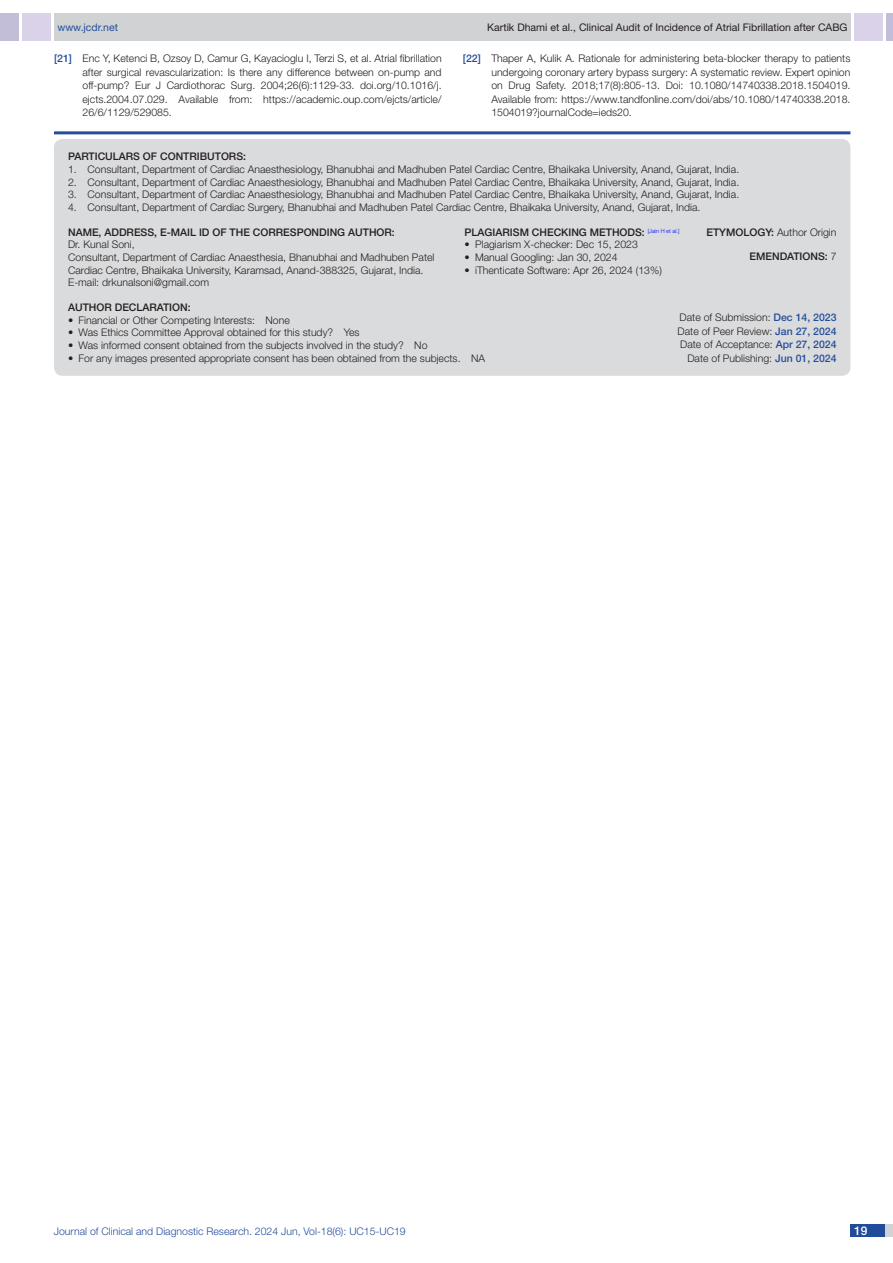
<style>
.page{position:relative;width:893px;height:1263px;background:#fff}
.page>*{position:absolute;margin:0;border:0;box-sizing:border-box;transform-origin:0 0}
.t1{font:500 12px "Helvetica Neue";color:#fff}
.Partic_Contri_Txt{font:300 10.5px/13.5px "Helvetica Neue";color:#231f20;text-align:justify}
.Partic_Contri_Head{font:500 10.5px "Helvetica Neue";color:#231f20}
.tb_txt{font:300 10.5px "Helvetica Neue";color:#231f20}
.t2{font:10.5px "Helvetica Neue";color:#231f20}
.t3{font:300 10.5px "Helvetica Neue";color:#244e9b}
.Partic_Contri_Head-2{font:300 10.5px "Helvetica Neue";color:#231f20}
.t4{font:10.5px "Helvetica Neue";color:#244e9b}
.Partic_Contri_Head-3{font:300 5.7px "Helvetica Neue";color:#00f}
.s1{font-weight:500;color:#244e9b}
.s2{font-weight:500;font-size:10.5px;color:#231f20}
.s3{font-weight:500}
.s4{font-weight:300}
</style>
<div class="page">
<div style="left:54px;top:13px;width:796px;height:28px;background:#d1d2d4"></div>
<div style="left:0;top:13px;width:19px;height:28px;background:#c2bed7"></div>
<div style="left:22px;top:13px;width:29px;height:28px;background:#d9d2e8"></div>
<div style="left:886px;top:13px;width:7px;height:28px;background:#c2bed7"></div>
<div style="left:854px;top:13px;width:29px;height:28px;background:#d9d2e8"></div>
<div style="left:850px;top:1224px;width:43px;height:13px;background:#d1d2d4"></div>
<div style="left:850px;top:1224px;width:35px;height:13px;background:#214c99"></div>
<hr style="left:54px;top:131px;width:796px;height:3px;background:#244e9b">
<div style="left:54px;top:139px;width:796px;height:237px;background:#dadbdc;border-radius:9px"></div>
<p class="t4" style="left:57px;top:21px;width:62px">www.jcdr.net</p>
<p class="t2" style="left:487px;top:21px;width:362px">Kartik Dhami et al., Clinical Audit of Incidence of Atrial Fibrillation after CABG</p>
<p class="Partic_Contri_Txt" style="left:82px;top:52px;width:361px;text-indent:-28px"><span class="s1">[21]</span> Enc Y, Ketenci B, Ozsoy D, Camur G, Kayacioglu I, Terzi S, et al. Atrial fibrillation after surgical revascularization: Is there any difference between on-pump and off-pump? Eur J Cardiothorac Surg. 2004;26(6):1129-33. doi.org/10.1016/j. ejcts.2004.07.029. Available from: https://academic.oup.com/ejcts/article/ 26/6/1129/529085.</p>
<p class="Partic_Contri_Txt" style="left:491px;top:52px;width:361px;text-indent:-28px"><span class="s1">[22]</span> Thaper A, Kulik A. Rationale for administering beta-blocker therapy to patients undergoing coronary artery bypass surgery: A systematic review. Expert opinion on Drug Safety. 2018;17(8):805-13. Doi: 10.1080/14740338.2018.1504019.<br>Available from: https://www.tandfonline.com/doi/abs/10.1080/14740338.2018.<br>1504019?journalCode=ieds20.</p>
<p class="Partic_Contri_Head" style="left:68px;top:150px;width:107px">PARTI CULARS OF CONTRI</p>
<p class="Partic_Contri_Head" style="left:200px;top:150px;width:16px">BUTOR</p>
<p class="Partic_Contri_Head" style="left:236px;top:150px;width:11px">S:</p>
<p class="Partic_Contri_Txt" style="left:68px;top:162px;width:673px">1. Consultant, Department of Cardiac Anaesthesiology, Bhanubhai and Madhuben Patel Cardiac Centre, Bhaikaka University, Anand, Gujarat, India.</p>
<p class="Partic_Contri_Txt" style="left:68px;top:175px;width:673px">2. Consultant, Department of Cardiac Anaesthesiology, Bhanubhai and Madhuben Patel Cardiac Centre, Bhaikaka University, Anand, Gujarat, India.</p>
<p class="Partic_Contri_Txt" style="left:68px;top:187px;width:673px">3. Consultant, Department of Cardiac Anaesthesiology, Bhanubhai and Madhuben Patel Cardiac Centre, Bhaikaka University, Anand, Gujarat, India.</p>
<p class="Partic_Contri_Txt" style="left:68px;top:200px;width:634px">4. Consultant, Department of Cardiac Surgery, Bhanubhai and Madhuben Patel Cardiac Centre, Bhaikaka University, Anand, Gujarat, India.</p>
<p class="Partic_Contri_Head" style="left:465px;top:226px;width:134px">PLAGIARISM CHECKING METHO</p>
<p class="Partic_Contri_Head-3" style="left:628px;top:227px;width:53px"><span class="s2">DS:</span> [Jain H et al.]</p>
<p class="tb_txt" style="left:465px;top:238px;width:175px">• Plagiarism X-checker: Dec 15, 2023</p>
<p class="tb_txt" style="left:465px;top:251px;width:154px">• Manual Googling: Jan 30, 2024</p>
<p class="tb_txt" style="left:465px;top:263px;width:199px">• iThenticate Software: Apr 26, 2024 (13%)</p>
<p class="Partic_Contri_Head" style="left:68px;top:226px;width:170px">NAME, ADDRESS, E-MAIL ID OF THE</p>
<p class="Partic_Contri_Head" style="left:253px;top:226px;width:16px">CORRE</p>
<p class="Partic_Contri_Head" style="left:290px;top:226px;width:15px">SPON</p>
<p class="Partic_Contri_Head" style="left:319px;top:226px;width:45px">DING AUTHOR</p>
<p class="Partic_Contri_Head" style="left:392px;top:226px;width:4px">:</p>
<p class="Partic_Contri_Txt" style="left:68px;top:238px;width:68px">Dr. Kunal Soni,</p>
<p class="Partic_Contri_Txt" style="left:68px;top:251px;width:368px;line-height:12.6px">Consultant, Department of Cardiac Anaesthesia, Bhanubhai and Madhuben Patel<br>Cardiac Centre, Bhaikaka University, Karamsad, Anand-388325, Gujarat, India.</p>
<p class="Partic_Contri_Txt" style="left:68px;top:275px;width:143px">E-mail: drkunalsoni@gmail.com</p>
<p class="Partic_Contri_Head-2" style="left:706px;top:226px;width:132px"><span class="s3">ETYMOLOGY:</span> Author Origin</p>
<p class="Partic_Contri_Head" style="left:750px;top:250px;width:88px">EMENDATIONS: <span class="s4">7</span></p>
<p class="Partic_Contri_Head" style="left:68px;top:301px;width:124px">AUTHOR DEC LARATION:</p>
<p class="Partic_Contri_Txt" style="left:68px;top:313px;width:223px">• Financial or Other Competing Interests: None</p>
<p class="Partic_Contri_Txt" style="left:68px;top:326px;width:293px">• Was Ethics Committee Approval obtained for this study? Yes</p>
<p class="Partic_Contri_Txt" style="left:68px;top:338px;width:361px">• Was informed consent obtained from the subjects involved in the study? No</p>
<p class="Partic_Contri_Txt" style="left:68px;top:351px;width:418px">• For any images presented appropriate consent has been obtained from the subjects. NA</p>
<p class="Partic_Contri_Txt" style="left:680px;top:310px;width:158px">Date of Submission: <span class="s1">DEC 14, 2023</span></p>
<p class="Partic_Contri_Txt" style="left:678px;top:324px;width:160px">Date of Peer Review: <span class="s1">JAN 27, 2024</span></p>
<p class="Partic_Contri_Txt" style="left:680px;top:337px;width:158px">Date of Acceptance: <span class="s1">APR 27, 2024</span></p>
<p class="Partic_Contri_Txt" style="left:687px;top:351px;width:151px">Date of Publishing: <span class="s1">JUN 01, 2024</span></p>
<p class="t3" style="left:54px;top:1225px;width:353px">Journal of Clinical and Diagnostic Research. 2024 Jun, Vol-18(6): UC15-UC19</p>
<p class="t1" style="left:854px;top:1223px;width:15px">19</p>
</div>
